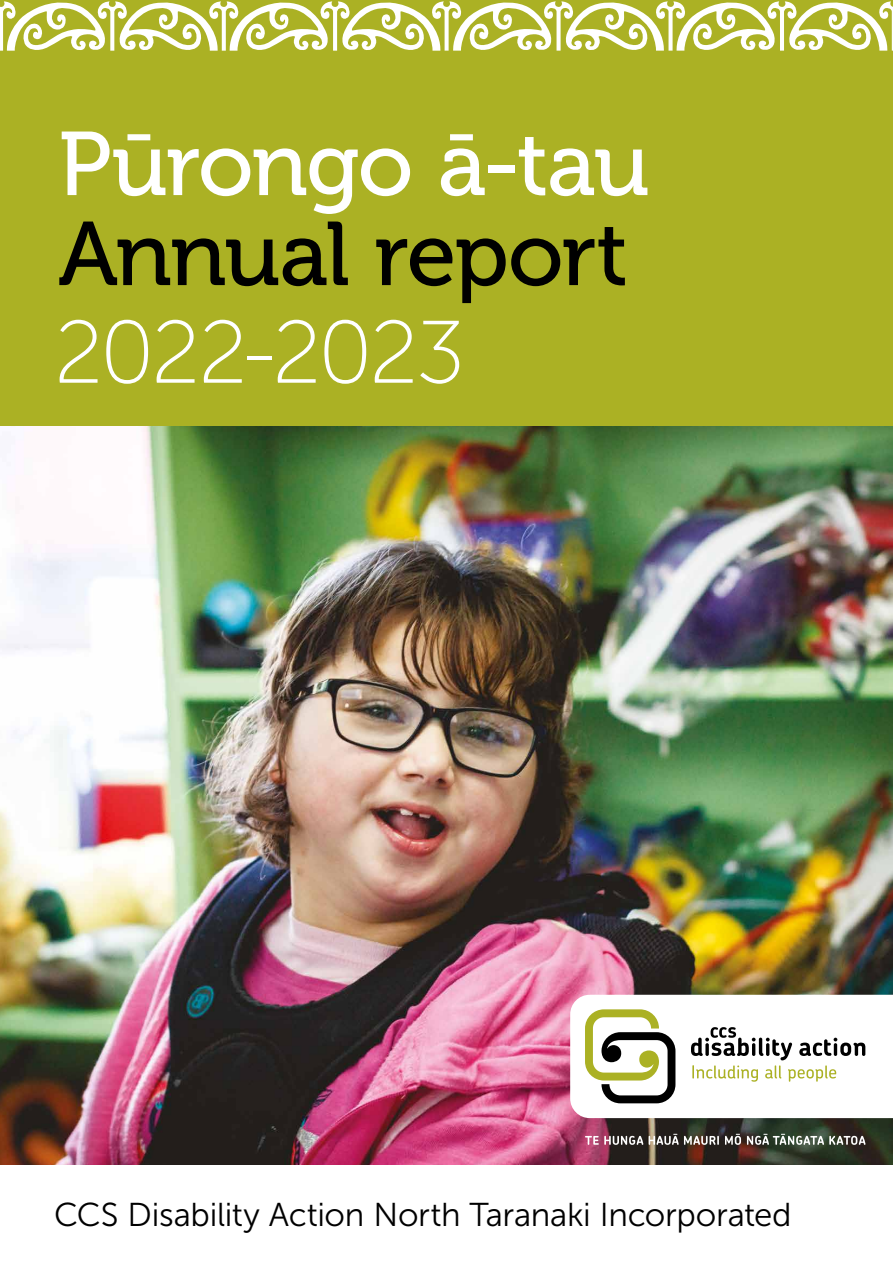
<style>
.page{position:relative;width:893px;height:1263px;background:#fff}
.page>*{position:absolute;margin:0;border:0;box-sizing:border-box;transform-origin:0 0}
.t1{font:90px "Museo 500";letter-spacing:-.02em;color:#fff}
.t2{font:90px "Museo 500";letter-spacing:-.02em;color:#000}
.t3{font:88.5px "Museo Sans 100";letter-spacing:-.04em;color:#fff}
.t4{font:33px "Museo Sans 300";letter-spacing:-.01em;color:#000}
</style>
<div class="page">
<img style="left:0;top:425px;width:893px;height:740px">
<div style="left:0;top:0;width:893px;height:425px;background:#abb124"></div>
<svg style="left:570px;top:995px;width:323px;height:123px"></svg>
<svg style="left:585px;top:1136px;width:58px;height:9px"></svg>
<svg style="left:649px;top:1134px;width:70px;height:11px"></svg>
<svg style="left:725px;top:1134px;width:16px;height:11px"></svg>
<svg style="left:747px;top:1134px;width:118px;height:11px"></svg>
<svg style="left:0;top:1px;width:893px;height:49px"></svg>
<h1 class="t1" style="left:58px;top:115px;width:593px">Pūrongo ā-tau</h1>
<h1 class="t2" style="left:58px;top:205px;width:571px">Annual report</h1>
<h2 class="t3" style="left:54px;top:305px;width:413px">2022-2023</h2>
<p class="t4" style="left:54px;top:1197px;width:739px">CCS Disability Action North Taranaki Incorporated</p>
</div>
